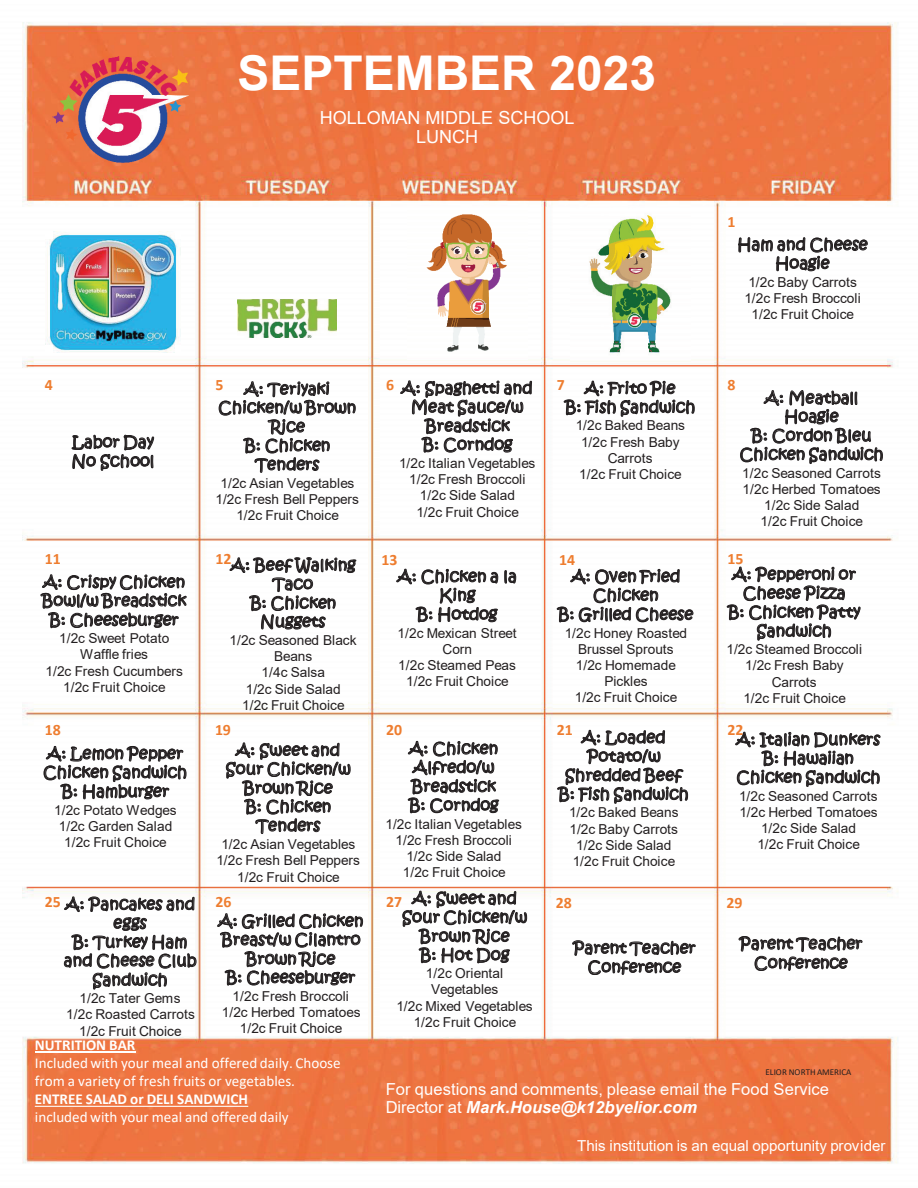
<style>
.page{position:relative;width:918px;height:1188px;background:#fff}
.page>*{position:absolute;margin:0;border:0;box-sizing:border-box;transform-origin:0 0}
.t1{font:700 47.85px "Arial";color:#fff}
.t2{font:18px/19px "Arial";color:#fff;text-align:center}
.t3{font:16.5px/18px "Arial";letter-spacing:.005em;color:#fff}
.t4{font:15.9px/18.9px "Kristen ITC";letter-spacing:.01em;color:#231f20;text-align:center}
.t5{font:700 15.9px "Calibri";letter-spacing:-.005em;color:#ee7d2f}
.t6{font:15.15px/18px "Calibri";color:#fff}
.t7{font:15.15px "Arial";letter-spacing:-.01em;color:#fff}
.t8{font:700 15.15px "Calibri";color:#fff}
.t9{font:13.65px/16.2px "Arial";letter-spacing:-.005em;color:#231f20;text-align:center}
.t10{font:9px "Calibri";letter-spacing:-.01em;color:#231f20}
.s1{font-weight:700;font-style:italic}
</style>
<div class="page">
<img style="left:22px;top:22px;width:876px;height:1142px">
<img style="left:238px;top:299px;width:99px;height:39px">
<img style="left:46px;top:231px;width:135px;height:122px">
<img style="left:53px;top:57px;width:136px;height:109px">
<img style="left:407px;top:204px;width:120px;height:156px">
<img style="left:570px;top:206px;width:120px;height:156px">
<hr style="left:35px;top:1052px;width:101px;height:1px;background:#fff">
<svg style="left:35px;top:1106px;width:213px;height:1px"></svg>
<h1 class="t1" style="left:238px;top:39px;width:420px">SEPTEMBER 2023</h1>
<h2 class="t2" style="left:320px;top:108px;width:256px">HOLLOMAN MIDDLE SCHOOL<br>LUNCH</h2>
<p class="t5" style="left:728px;top:211px;width:10px">1</p>
<p class="t4" style="left:738px;top:235px;width:132px">Ham and Cheese<br>Hoagie</p>
<p class="t9" style="left:744px;top:274px;width:118px">1/2c Baby Carrots<br>1/2c Fresh Broccoli<br>1/2c Fruit Choice</p>
<p class="t5" style="left:45px;top:374px;width:10px">4</p>
<p class="t5" style="left:216px;top:374px;width:10px">5</p>
<p class="t5" style="left:386px;top:374px;width:10px">6</p>
<p class="t5" style="left:557px;top:374px;width:10px">7</p>
<p class="t5" style="left:728px;top:374px;width:10px">8</p>
<p class="t4" style="left:402px;top:379px;width:132px">A: Spaghetti and<br>Meat Sauce/w<br>Breadstick<br>B: Corndog</p>
<p class="t9" style="left:399px;top:455px;width:138px">1/2c Italian Vegetables<br>1/2c Fresh Broccoli<br>1/2c Side Salad<br>1/2c Fruit Choice</p>
<p class="t4" style="left:565px;top:379px;width:132px">A: Frito Pie<br>B: Fish Sandwich</p>
<p class="t9" style="left:576px;top:417px;width:111px">1/2c Baked Beans<br>1/2c Fresh Baby<br>Carrots<br>1/2c Fruit Choice</p>
<p class="t4" style="left:218px;top:380px;width:139px">A: Teriyaki<br>Chicken/w Brown<br>Rice<br>B: Chicken<br>Tenders</p>
<p class="t9" style="left:215px;top:475px;width:145px">1/2c Asian Vegetables<br>1/2c Fresh Bell Peppers<br>1/2c Fruit Choice</p>
<p class="t4" style="left:740px;top:389px;width:145px">A: Meatball<br>Hoagie<br>B: Cordon Bleu<br>Chicken Sandwich</p>
<p class="t9" style="left:742px;top:465px;width:140px">1/2c Seasoned Carrots<br>1/2c Herbed Tomatoes<br>1/2c Side Salad<br>1/2c Fruit Choice</p>
<p class="t4" style="left:72px;top:433px;width:84px;text-align:left">Labor Day<br>No School</p>
<p class="t5" style="left:45px;top:547px;width:17px">11</p>
<p class="t5" style="left:216px;top:547px;width:17px">12</p>
<p class="t5" style="left:382px;top:548px;width:17px">13</p>
<p class="t5" style="left:559px;top:549px;width:17px">14</p>
<p class="t5" style="left:728px;top:547px;width:17px">15</p>
<p class="t4" style="left:231px;top:556px;width:126px">A: Beef Walking<br>Taco<br>B: Chicken<br>Nuggets</p>
<p class="t9" style="left:230px;top:632px;width:129px">1/2c Seasoned Black<br>Beans<br>1/4c Salsa<br>1/2c Side Salad<br>1/2c Fruit Choice</p>
<p class="t4" style="left:728px;top:565px;width:134px">A: Pepperoni or<br>Cheese Pizza<br>B: Chicken Patty<br>Sandwich</p>
<p class="t9" style="left:726px;top:641px;width:137px">1/2c Steamed Broccoli<br>1/2c Fresh Baby<br>Carrots<br>1/2c Fruit Choice</p>
<p class="t4" style="left:398px;top:567px;width:121px">A: Chicken a la<br>King<br>B: Hotdog</p>
<p class="t9" style="left:398px;top:625px;width:120px">1/2c Mexican Street<br>Corn<br>1/2c Steamed Peas<br>1/2c Fruit Choice</p>
<p class="t4" style="left:558px;top:567px;width:137px">A: Oven Fried<br>Chicken<br>B: Grilled Cheese</p>
<p class="t9" style="left:565px;top:625px;width:124px">1/2c Honey Roasted<br>Brussel Sprouts<br>1/2c Homemade<br>Pickles<br>1/2c Fruit Choice</p>
<p class="t4" style="left:42px;top:573px;width:146px">A: Crispy Chicken<br>Bowl/w Breadstick<br>B: Cheeseburger</p>
<p class="t9" style="left:46px;top:630px;width:139px">1/2c Sweet Potato<br>Waffle fries<br>1/2c Fresh Cucumbers<br>1/2c Fruit Choice</p>
<p class="t5" style="left:45px;top:718px;width:17px">18</p>
<p class="t5" style="left:215px;top:718px;width:17px">19</p>
<p class="t5" style="left:386px;top:718px;width:17px">20</p>
<p class="t5" style="left:557px;top:718px;width:17px">21</p>
<p class="t5" style="left:728px;top:718px;width:17px">22</p>
<p class="t4" style="left:559px;top:728px;width:132px">A: Loaded<br>Potato/w<br>Shredded Beef<br>B: Fish Sandwich</p>
<p class="t9" style="left:569px;top:804px;width:111px">1/2c Baked Beans<br>1/2c Baby Carrots<br>1/2c Side Salad<br>1/2c Fruit Choice</p>
<p class="t4" style="left:737px;top:730px;width:145px">A: Italian Dunkers<br>B: Hawaiian<br>Chicken Sandwich</p>
<p class="t9" style="left:739px;top:788px;width:140px">1/2c Seasoned Carrots<br>1/2c Herbed Tomatoes<br>1/2c Side Salad<br>1/2c Fruit Choice</p>
<p class="t4" style="left:409px;top:739px;width:91px;text-align:left">A: Chicken<br>Alfredo/w<br>Breadstick<br>B: Corndog</p>
<p class="t9" style="left:385px;top:816px;width:138px">1/2c Italian Vegetables<br>1/2c Fresh Broccoli<br>1/2c Side Salad<br>1/2c Fruit Choice</p>
<p class="t4" style="left:226px;top:741px;width:127px">A: Sweet and<br>Sour Chicken/w<br>Brown Rice<br>B: Chicken<br>Tenders</p>
<p class="t9" style="left:216px;top:836px;width:145px">1/2c Asian Vegetables<br>1/2c Fresh Bell Peppers<br>1/2c Fruit Choice</p>
<p class="t4" style="left:43px;top:744px;width:145px">A: Lemon Pepper<br>Chicken Sandwich<br>B: Hamburger</p>
<p class="t9" style="left:54px;top:802px;width:124px">1/2c Potato Wedges<br>1/2c Garden Salad<br>1/2c Fruit Choice</p>
<p class="t4" style="left:402px;top:889px;width:127px">A: Sweet and<br>Sour Chicken/w<br>Brown Rice<br>B: Hot Dog</p>
<p class="t9" style="left:396px;top:965px;width:138px">1/2c Oriental<br>Vegetables<br>1/2c Mixed Vegetables<br>1/2c Fruit Choice</p>
<p class="t5" style="left:45px;top:890px;width:17px">25</p>
<p class="t5" style="left:216px;top:890px;width:17px">26</p>
<p class="t5" style="left:386px;top:890px;width:17px">27</p>
<p class="t4" style="left:64px;top:895px;width:134px">A: Pancakes and eggs<br>B: Turkey Ham and Cheese Club<br>Sandwich</p>
<p class="t9" style="left:66px;top:990px;width:130px">1/2c Tater Gems<br>1/2c Roasted Carrots<br>1/2c Fruit Choice</p>
<p class="t4" style="left:219px;top:912px;width:146px">A: Grilled Chicken<br>Breast/w Cilantro<br>Brown Rice<br>B: Cheeseburger</p>
<p class="t9" style="left:222px;top:988px;width:140px">1/2c Fresh Broccoli<br>1/2c Herbed Tomatoes<br>1/2c Fruit Choice</p>
<p class="t5" style="left:556px;top:891px;width:17px">28</p>
<p class="t5" style="left:727px;top:891px;width:17px">29</p>
<p class="t4" style="left:573px;top:939px;width:124px">Parent Teacher<br>Conference</p>
<p class="t4" style="left:739px;top:934px;width:124px">Parent Teacher<br>Conference</p>
<p class="t8" style="left:35px;top:1035px;width:102px">NUTRITION BAR</p>
<p class="t6" style="left:35px;top:1054px;width:307px">Included with your meal and offered daily. Choose from a variety of fresh fruits or vegetables.</p>
<p class="t8" style="left:35px;top:1089px;width:215px">ENTREE SALAD or DELI SANDWICH</p>
<p class="t6" style="left:35px;top:1108px;width:255px">included with your meal and offered daily</p>
<p class="t10" style="left:765px;top:1066px;width:87px">ELIOR NORTH AMERICA</p>
<p class="t3" style="left:386px;top:1080px;width:445px">For questions and comments, please email the Food Service<br>Director at <span class="s1">Mark.House@k12byelior.com</span></p>
<p class="t7" style="left:577px;top:1136px;width:310px">This institution is an equal opportunity provider</p>
</div>
